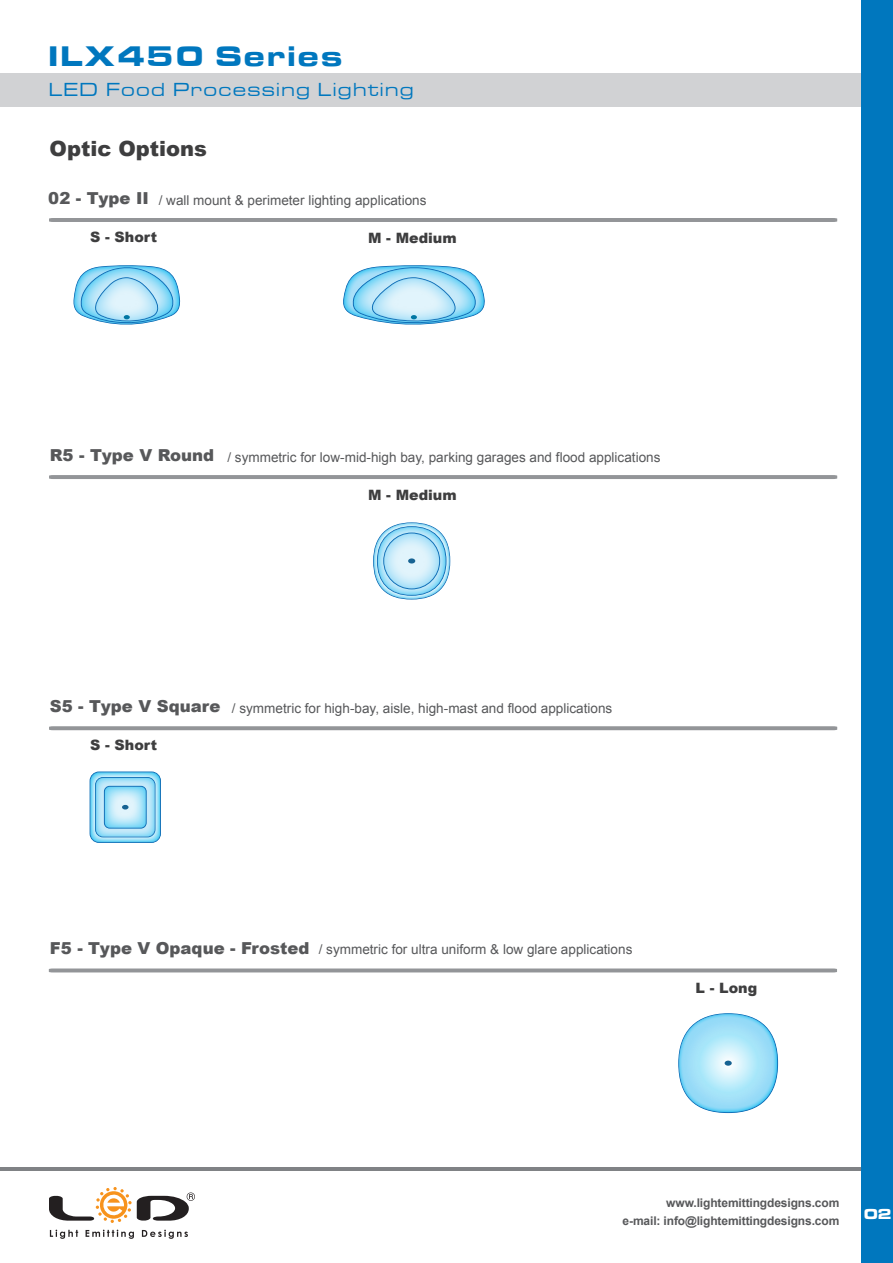
<style>
.page{position:relative;width:893px;height:1263px;background:#fff}
.page>*{position:absolute;margin:0;border:0;box-sizing:border-box;transform-origin:0 0}
.t1{font:29.25px "Microgramma D Bold Exte";letter-spacing:.1em;color:#0077be}
.t2{font:900 21px "Arial";color:#3e3e3f}
.t3{font:19.5px "Microgramma D Medi Exte";letter-spacing:.1em;color:#0077be}
.t4{font:15px "Microgramma D Bold Exte";color:#fff}
.t5{font:900 14.25px "Arial";color:#3e3e3f}
.t6{font:13.5px "Arial";color:#57585a}
.t7{font:700 12px/18px "Arial";letter-spacing:-.01em;color:#57585a;text-align:right}
.s1{font-weight:900;font-size:16.5px}
</style>
<div class="page">
<hr style="left:49px;top:218px;width:788px;height:4px;background:#939598">
<hr style="left:49px;top:475px;width:788px;height:4px;background:#939598">
<svg style="left:49px;top:726px;width:788px;height:4px"></svg>
<svg style="left:49px;top:968px;width:788px;height:4px"></svg>
<svg style="left:679px;top:1014px;width:99px;height:98px"></svg>
<div style="left:725px;top:1060px;width:7px;height:6px;background:#176393;border-radius:50%"></div>
<div style="left:90px;top:772px;width:71px;height:71px;border:1px solid #0166b3;border-radius:9px"></div>
<svg style="left:90px;top:772px;width:70px;height:70px"></svg>
<svg style="left:96px;top:777px;width:59px;height:60px"></svg>
<div style="left:104px;top:786px;width:43px;height:42px;border:1px solid #0166b3;border-radius:5px"></div>
<svg style="left:104px;top:786px;width:42px;height:42px"></svg>
<svg style="left:122px;top:805px;width:7px;height:4px"></svg>
<svg style="left:374px;top:523px;width:76px;height:76px"></svg>
<svg style="left:377px;top:527px;width:69px;height:68px"></svg>
<svg style="left:384px;top:533px;width:56px;height:56px"></svg>
<svg style="left:408px;top:558px;width:7px;height:5px"></svg>
<svg style="left:73px;top:265px;width:107px;height:60px"></svg>
<svg style="left:343px;top:265px;width:142px;height:60px"></svg>
<div style="left:0;top:73px;width:893px;height:34px;background:#d1d2d4"></div>
<hr style="left:0;top:1168px;width:893px;height:3px;background:#808285">
<div style="left:862px;top:0;width:31px;height:1263px;background:#0077be"></div>
<svg style="left:49px;top:1187px;width:146px;height:36px"></svg>
<svg style="left:50px;top:1229px;width:28px;height:10px"></svg>
<svg style="left:86px;top:1229px;width:48px;height:10px"></svg>
<svg style="left:142px;top:1229px;width:46px;height:10px"></svg>
<h1 class="t1" style="left:49px;top:36px;width:295px">ILX450 Series</h1>
<h3 class="t3" style="left:49px;top:77px;width:366px">LED Food Processing Lighting</h3>
<h2 class="t2" style="left:50px;top:133px;width:159px">Optic Options</h2>
<p class="t6" style="left:48px;top:191px;width:380px"><span class="s1">02 - Type II</span> / wall mount &amp; perimeter lighting applications</p>
<p class="t5" style="left:90px;top:227px;width:69px">S - Short</p>
<p class="t5" style="left:368px;top:228px;width:90px">M - Medium</p>
<p class="t6" style="left:50px;top:448px;width:612px"><span class="s1">R5 - Type V Round</span> / symmetric for low-mid-high bay, parking garages and flood applications</p>
<p class="t5" style="left:368px;top:485px;width:90px">M - Medium</p>
<p class="t6" style="left:50px;top:699px;width:564px"><span class="s1">S5 - Type V Square</span> / symmetric for high-bay, aisle, high-mast and flood applications</p>
<p class="t5" style="left:90px;top:735px;width:69px">S - Short</p>
<p class="t6" style="left:50px;top:941px;width:584px"><span class="s1">F5 - Type V Opaque - Frosted</span> / symmetric for ultra uniform &amp; low glare applications</p>
<p class="t5" style="left:695px;top:978px;width:63px">L - Long</p>
<p class="t7" style="left:623px;top:1194px;width:218px">www.lightemittingdesigns.com<br>e-mail: info@lightemittingdesigns.com</p>
<p class="t4" style="left:864px;top:1204px;width:29px">02</p>
</div>
